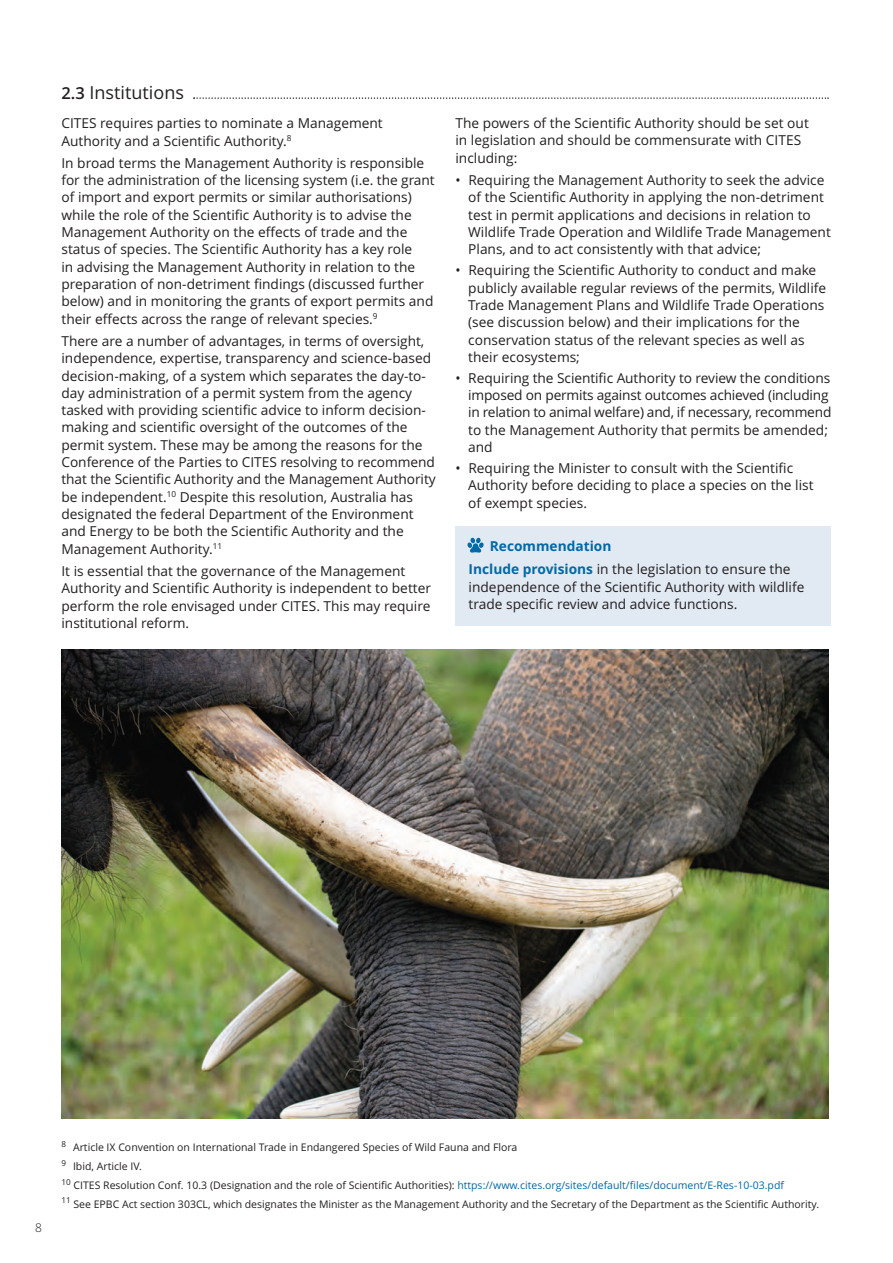
<style>
.page{position:relative;width:893px;height:1263px;background:#fff}
.page>*{position:absolute;margin:0;border:0;box-sizing:border-box;transform-origin:0 0}
.t1{font:18px "Open Sans";color:#231f20}
.t2{font:13.65px/17.2px "Open Sans";color:#231f20}
.t3{font:700 13.65px/23.9px "Open Sans";color:#0069a7}
.t4{font:300 12px "Open Sans";color:#231f20}
.t5{font:10.5px/18.8px "Open Sans";color:#231f20}
.s1{font-weight:600;font-size:16.5px}
.s2{font-weight:400;color:#231f20}
.s3{color:#0069a7}
</style>
<div class="page">
<svg style="left:193px;top:97px;width:635px;height:2px"></svg>
<div style="left:455px;top:526px;width:375px;height:100px;background:#e1e9f3"></div>
<svg style="left:467px;top:538px;width:17px;height:15px"></svg>
<img style="left:61px;top:649px;width:767px;height:469px">
<h1 class="t1" style="left:61px;top:85px;width:124px"><span class="s1">2.3</span> Institutions</h1>
<p class="t2" style="left:61px;top:116px;width:323px">CITES requires parties to nominate a Management<br>Authority and a Scientific Authority.<sup>8</sup></p>
<p class="t2" style="left:61px;top:156px;width:375px">In broad terms the Management Authority is responsible for the administration of the licensing system (i.e. the grant of import and export permits or similar authorisations) while the role of the Scientific Authority is to advise the Management Authority on the effects of trade and the status of species. The Scientific Authority has a key role<br>in advising the Management Authority in relation to the preparation of non-detriment findings (discussed further below) and in monitoring the grants of export permits and their effects across the range of relevant species.<sup>9</sup></p>
<p class="t2" style="left:61px;top:334px;width:376px">There are a number of advantages, in terms of oversight, independence, expertise, transparency and science-based decision-making, of a system which separates the day-to&shy;day administration of a permit system from the agency tasked with providing scientific advice to inform decision&shy;making and scientific oversight of the outcomes of the permit system. These may be among the reasons for the Conference of the Parties to CITES resolving to recommend that the Scientific Authority and the Management Authority be independent.<sup>10</sup> Despite this resolution, Australia has designated the federal Department of the Environment and Energy to be both the Scientific Authority and the Management Authority.<sup>11</sup></p>
<p class="t2" style="left:61px;top:564px;width:371px">It is essential that the governance of the Management Authority and Scientific Authority is independent to better perform the role envisaged under CITES. This may require institutional reform.</p>
<p class="t2" style="left:455px;top:116px;width:355px">The powers of the Scientific Authority should be set out in legislation and should be commensurate with CITES including:</p>
<p class="t2" style="left:468px;top:173px;width:364px;text-indent:-13px">• Requiring the Management Authority to seek the advice of the Scientific Authority in applying the non-detriment test in permit applications and decisions in relation to Wildlife Trade Operation and Wildlife Trade Management Plans, and to act consistently with that advice;</p>
<p class="t2" style="left:468px;top:263px;width:359px;text-indent:-13px">• Requiring the Scientific Authority to conduct and make publicly available regular reviews of the permits, Wildlife Trade Management Plans and Wildlife Trade Operations (see discussion below) and their implications for the conservation status of the relevant species as well as their ecosystems;</p>
<p class="t2" style="left:468px;top:371px;width:364px;text-indent:-13px">• Requiring the Scientific Authority to review the conditions imposed on permits against outcomes achieved (including in relation to animal welfare) and, if necessary, recommend to the Management Authority that permits be amended; and</p>
<p class="t2" style="left:468px;top:461px;width:347px;text-indent:-13px">• Requiring the Minister to consult with the Scientific<br>Authority before deciding to place a species on the list of exempt species.</p>
<p class="t3" style="left:468px;top:535px;width:323px;text-indent:21px">Recommendation<br>Include provisions <span class="s2">in the legislation to ensure the</span></p>
<p class="t2" style="left:468px;top:580px;width:337px">independence of the Scientific Authority with wildlife trade specific review and advice functions.</p>
<p class="t4" style="left:35px;top:1223px;width:8px">8</p>
<p class="t5" style="left:61px;top:1139px;width:759px"><sup>8</sup> Article IX Convention on International Trade in Endangered Species of Wild Fauna and Flora<br><sup>9</sup> Ibid, Article IV.<br><sup>10</sup> CITES Resolution Conf. 10.3 (Designation and the role of Scientific Authorities): <span class="s3">https://www.cites.org/sites/default/files/document/E-Res-10-03.pdf<br></span><sup>11</sup> See EPBC Act section 303CL, which designates the Minister as the Management Authority and the Secretary of the Department as the Scientific Authority.</p>
</div>
